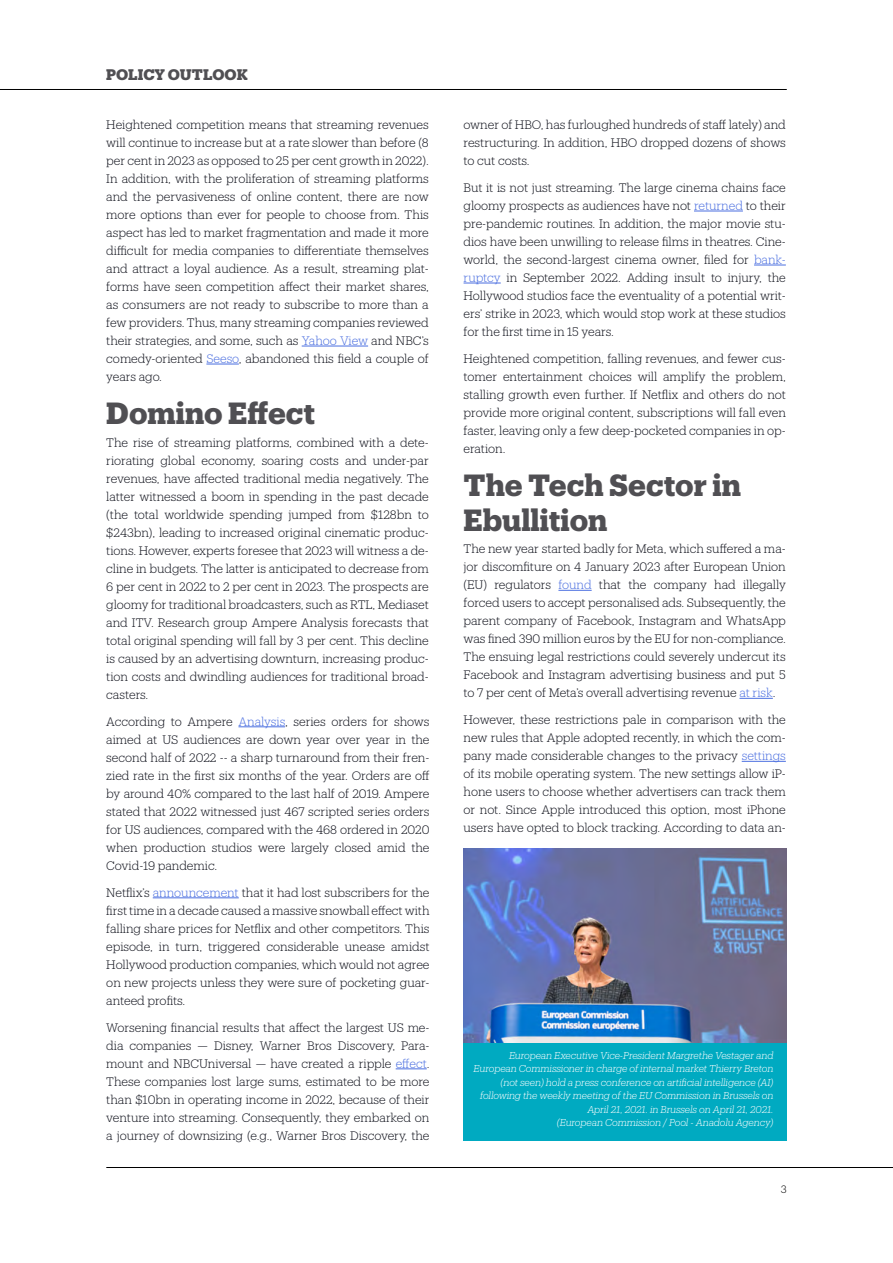
<style>
.page{position:relative;width:893px;height:1263px;background:#fff}
.page>*{position:absolute;margin:0;border:0;box-sizing:border-box;transform-origin:0 0}
.t1{font:700 30px/34.5px "Produkt";color:#504f53}
.t2{font:700 15px "Produkt";letter-spacing:-.005em;color:#504f53}
.t3{font:300 12px/18px "Produkt";letter-spacing:-.005em;color:#0e101a;text-align:justify}
.t4{font:300 10.5px "Produkt";color:#000}
.t5{font:italic 300 9.75px/13.5px "Produkt";letter-spacing:-.005em;color:#fff;text-align:right}
.s1{color:#4a6ee0}
</style>
<div class="page">
<hr style="left:106px;top:1167px;width:787px;height:1px;background:#000">
<hr style="left:0;top:89px;width:787px;height:1px;background:#000">
<hr style="left:302px;top:346px;width:66px;height:1px;background:#4a6ee0">
<hr style="left:206px;top:364px;width:33px;height:1px;background:#4a6ee0">
<hr style="left:238px;top:726px;width:47px;height:1px;background:#4a6ee0">
<hr style="left:153px;top:897px;width:86px;height:1px;background:#4a6ee0">
<hr style="left:396px;top:1068px;width:31px;height:1px;background:#4a6ee0">
<hr style="left:694px;top:211px;width:49px;height:1px;background:#4a6ee0">
<hr style="left:754px;top:265px;width:32px;height:1px;background:#4a6ee0">
<hr style="left:464px;top:283px;width:37px;height:1px;background:#4a6ee0">
<hr style="left:558px;top:590px;width:34px;height:1px;background:#4a6ee0">
<hr style="left:739px;top:698px;width:34px;height:1px;background:#4a6ee0">
<hr style="left:742px;top:761px;width:44px;height:1px;background:#4a6ee0">
<img style="left:464px;top:848px;width:323px;height:195px">
<div style="left:463px;top:1043px;width:324px;height:97px;background:#00aac1"></div>
<p class="t2" style="left:106px;top:64px;width:143px">POLICY OUTLOOK</p>
<p class="t3" style="left:106px;top:115px;width:324px">Heightened competition means that streaming revenues will continue to increase but at a rate slower than before (8 per cent in 2023 as opposed to 25 per cent growth in 2022).<br>In addition, with the proliferation of streaming platforms and the pervasiveness of online content, there are now more options than ever for people to choose from. This aspect has led to market fragmentation and made it more difficult for media companies to differentiate themselves and attract a loyal audience. As a result, streaming plat&shy;forms have seen competition affect their market shares, as consumers are not ready to subscribe to more than a few providers. Thus, many streaming companies reviewed their strategies, and some, such as <span class="s1">Yahoo View</span> and NBC’s comedy-oriented <span class="s1">Seeso</span>, abandoned this field a couple of years ago.</p>
<h1 class="t1" style="left:106px;top:394px;width:210px">Domino Effect</h1>
<p class="t3" style="left:106px;top:433px;width:324px">The rise of streaming platforms, combined with a dete&shy;riorating global economy, soaring costs and under-par revenues, have affected traditional media negatively. The latter witnessed a boom in spending in the past decade (the total worldwide spending jumped from $128bn to $243bn), leading to increased original cinematic produc&shy;tions. However, experts foresee that 2023 will witness a de&shy;cline in budgets. The latter is anticipated to decrease from 6 per cent in 2022 to 2 per cent in 2023. The prospects are gloomy for traditional broadcasters, such as RTL, Mediaset and ITV. Research group Ampere Analysis forecasts that total original spending will fall by 3 per cent. This decline is caused by an advertising downturn, increasing produc&shy;tion costs and dwindling audiences for traditional broad&shy;casters.</p>
<p class="t3" style="left:106px;top:712px;width:325px">According to Ampere <span class="s1">Analysis</span>, series orders for shows aimed at US audiences are down year over year in the second half of 2022 -- a sharp turnaround from their fren&shy;zied rate in the first six months of the year. Orders are off by around 40% compared to the last half of 2019. Ampere stated that 2022 witnessed just 467 scripted series orders for US audiences, compared with the 468 ordered in 2020 when production studios were largely closed amid the Covid-19 pandemic.</p>
<p class="t3" style="left:106px;top:883px;width:325px">Netflix’s <span class="s1">announcement</span> that it had lost subscribers for the first time in a decade caused a massive snowball effect with falling share prices for Netflix and other competitors. This episode, in turn, triggered considerable unease amidst Hollywood production companies, which would not agree on new projects unless they were sure of pocketing guar&shy;anteed profits.</p>
<p class="t3" style="left:106px;top:1018px;width:325px">Worsening financial results that affect the largest US me&shy;dia companies — Disney, Warner Bros Discovery, Para&shy;mount and NBCUniversal — have created a ripple <span class="s1">effect</span>.<br>These companies lost large sums, estimated to be more than $10bn in operating income in 2022, because of their venture into streaming. Consequently, they embarked on a journey of downsizing (e.g., Warner Bros Discovery, the</p>
<p class="t3" style="left:464px;top:115px;width:324px">owner of HBO, has furloughed hundreds of staff lately) and restructuring. In addition, HBO dropped dozens of shows to cut costs.</p>
<p class="t3" style="left:464px;top:178px;width:324px">But it is not just streaming. The large cinema chains face gloomy prospects as audiences have not <span class="s1">returned</span> to their pre-pandemic routines. In addition, the major movie stu&shy;dios have been unwilling to release films in theatres. Cine&shy;world, the second-largest cinema owner, filed for <span class="s1">bank&shy;ruptcy</span> in September 2022. Adding insult to injury, the Hollywood studios face the eventuality of a potential writ&shy;ers’ strike in 2023, which would stop work at these studios for the first time in 15 years.</p>
<p class="t3" style="left:464px;top:349px;width:324px">Heightened competition, falling revenues, and fewer cus&shy;tomer entertainment choices will amplify the problem, stalling growth even further. If Netflix and others do not provide more original content, subscriptions will fall even faster, leaving only a few deep-pocketed companies in op&shy;eration.</p>
<h1 class="t1" style="left:464px;top:466px;width:279px">The Tech Sector in<br>Ebullition</h1>
<p class="t3" style="left:464px;top:539px;width:324px">The new year started badly for Meta, which suffered a ma&shy;jor discomfiture on 4 January 2023 after European Union (EU) regulators <span class="s1">found</span> that the company had illegally forced users to accept personalised ads. Subsequently, the parent company of Facebook, Instagram and WhatsApp was fined 390 million euros by the EU for non-compliance.<br>The ensuing legal restrictions could severely undercut its Facebook and Instagram advertising business and put 5 to 7 per cent of Meta’s overall advertising revenue <span class="s1">at risk</span>.</p>
<p class="t3" style="left:464px;top:710px;width:324px">However, these restrictions pale in comparison with the new rules that Apple adopted recently, in which the com&shy;pany made considerable changes to the privacy <span class="s1">settings </span>of its mobile operating system. The new settings allow iP&shy;hone users to choose whether advertisers can track them or not. Since Apple introduced this option, most iPhone users have opted to block tracking. According to data an-</p>
<p class="t5" style="left:474px;top:1048px;width:301px">European Executive Vice-President Margrethe Vestager and European Commissioner in charge of internal market Thierry Breton (not seen) hold a press conference on artificial intelligence (AI) following the weekly meeting of the EU Commission in Brussels on April 21, 2021. in Brussels on April 21, 2021.<br>(European Commission / Pool - Anadolu Agency)</p>
<p class="t4" style="left:781px;top:1182px;width:7px">3</p>
</div>
